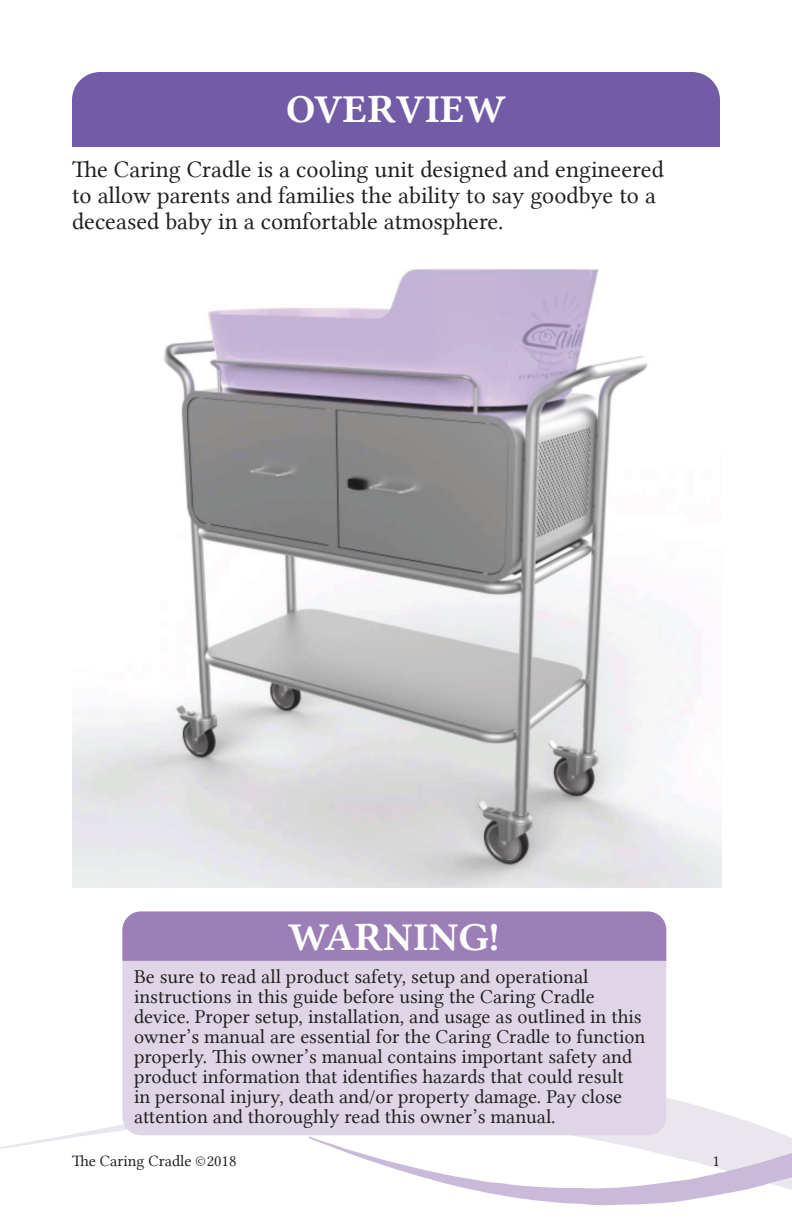
<style>
.page{position:relative;width:792px;height:1224px;background:#fff}
.page>*{position:absolute;margin:0;border:0;box-sizing:border-box;transform-origin:0 0}
.t1{font:40px "Lin Libertine B";color:#fff}
.t2{font:24px/26px "Lin Libertine";color:#231f20}
.t3{font:20px/20px "Lin Libertine";color:#231f20}
.t4{font:16px "Lin Libertine";color:#231f20}
</style>
<div class="page">
<svg style="left:0;top:1124px;width:309px;height:25px"></svg>
<svg style="left:309px;top:1097px;width:483px;height:109px"></svg>
<div style="left:72px;top:72px;width:648px;height:75px;background:#725ca7"></div>
<img style="left:72px;top:268px;width:650px;height:619px">
<div style="left:122px;top:912px;width:544px;height:223px;background:#ded6e6;border-radius:18px"></div>
<div style="left:122px;top:912px;width:544px;height:49px;background:#9d7fb8"></div>
<h1 class="t1" style="left:286px;top:86px;width:221px">OVERVIEW</h1>
<p class="t2" style="left:72px;top:157px;width:593px">The Caring Cradle is a cooling unit designed and engineered to allow parents and families the ability to say goodbye to a deceased baby in a comfortable atmosphere.</p>
<h1 class="t1" style="left:288px;top:914px;width:213px">WARNING!</h1>
<p class="t3" style="left:134px;top:966px;width:513px">Be sure to read all product safety, setup and operational instructions in this guide before using the Caring Cradle device. Proper setup, installation, and usage as outlined in this owner’s manual are essential for the Caring Cradle to function properly. This owner’s manual contains important safety and product information that identifies hazards that could result<br>in personal injury, death and/or property damage. Pay close attention and thoroughly read this owner’s manual.</p>
<p class="t4" style="left:72px;top:1152px;width:166px">The Caring Cradle ©2018</p>
<p class="t4" style="left:713px;top:1152px;width:9px">1</p>
</div>
